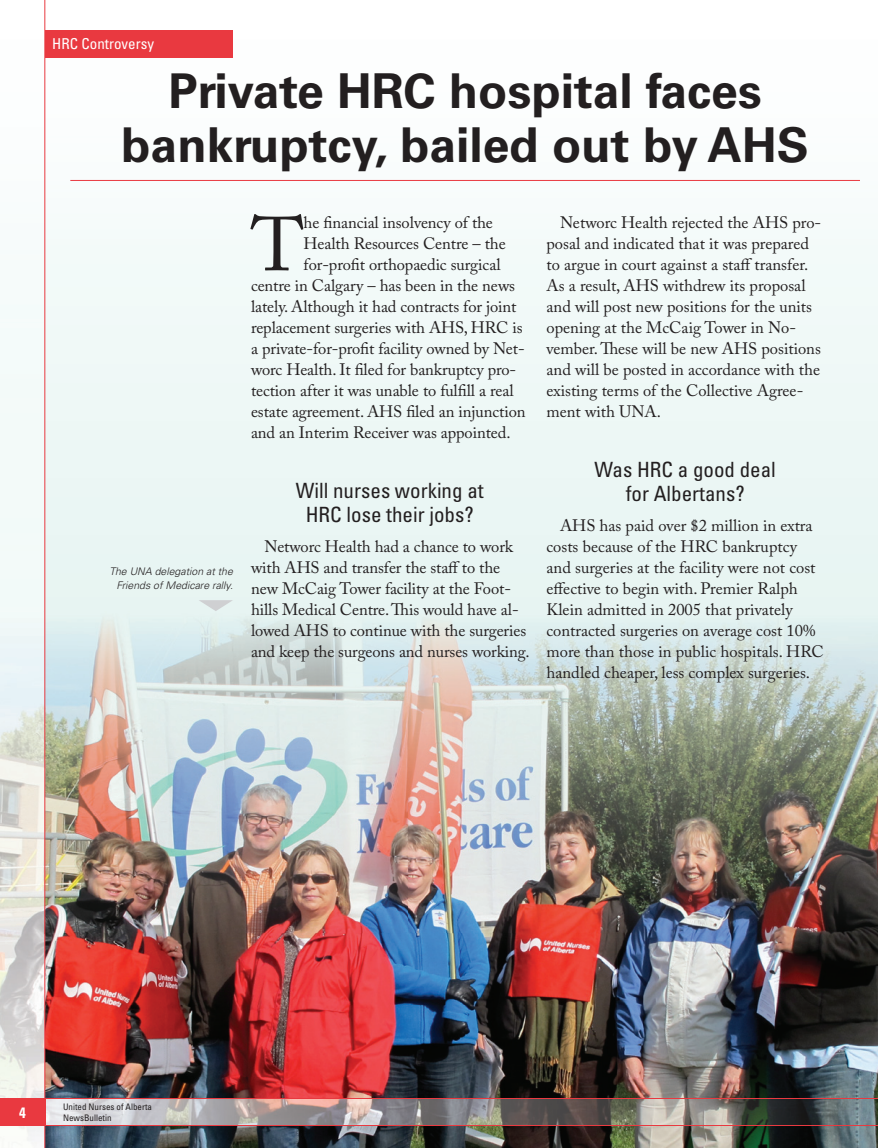
<style>
.page{position:relative;width:878px;height:1148px;background:#fff}
.page>*{position:absolute;margin:0;border:0;box-sizing:border-box;transform-origin:0 0}
.t1{font:75.6px "Adobe Caslon Pro";color:#231f20}
.t2{font:700 48px/54px "Univers";color:#231f20;text-align:center}
.t3{font:condensed 21px/24px "Univers";color:#231f20;text-align:center}
.t4{font:16.5px/21px "Adobe Caslon Pro";letter-spacing:-.005em;color:#231f20}
.t5{font:condensed 15px "Univers";color:#fff}
.t6{font:700 condensed 15px "Univers";color:#fff}
.t7{font:italic 300 10.5px/13.5px "Univers";color:#231f20;text-align:right}
.t8{font:condensed 9px/10.5px "Univers";color:#231f20}
</style>
<div class="page">
<div style="left:45px;top:241px;width:832px;height:371px;background:#edf7f5"></div>
<img style="left:46px;top:611px;width:832px;height:537px">
<img style="left:46px;top:57px;width:518px;height:184px">
<svg style="left:199px;top:600px;width:34px;height:11px"></svg>
<hr style="left:70px;top:180px;width:790px;height:1px;background:#e93940">
<img style="left:46px;top:1099px;width:831px;height:26px">
<hr style="left:0;top:1098px;width:878px;height:1px;background:#e93940">
<hr style="left:0;top:1125px;width:878px;height:1px;background:#e93940">
<img style="left:0;top:0;width:45px;height:1148px">
<hr style="left:0;top:1125px;width:45px;height:1px;background:#e93940">
<hr style="left:45px;top:0;width:1px;height:1148px;background:#e93940">
<div style="left:0;top:1098px;width:45px;height:27px;background:#e93940"></div>
<div style="left:45px;top:30px;width:188px;height:27px;background:#e93940"></div>
<svg style="left:391px;top:611px;width:18px;height:4px"></svg>
<p class="t5" style="left:52px;top:34px;width:103px">HRC Controversy</p>
<h2 class="t2" style="left:121px;top:64px;width:689px">Private HRC hospital faces bankruptcy, bailed out by AHS</h2>
<p class="t7" style="left:109px;top:564px;width:125px">The UNA delegation at the<br>Friends of Medicare rally.</p>
<h1 class="t1" style="left:251px;top:200px;width:55px">T</h1>
<p class="t4" style="left:303px;top:212px;width:191px">he financial insolvency of the</p>
<p class="t4" style="left:303px;top:233px;width:203px">Health Resources Centre – the</p>
<p class="t4" style="left:303px;top:254px;width:198px">for-profit orthopaedic surgical</p>
<p class="t4" style="left:251px;top:275px;width:265px">centre in Calgary – has been in the news</p>
<p class="t4" style="left:251px;top:296px;width:267px">lately. Although it had contracts for joint</p>
<p class="t4" style="left:251px;top:317px;width:273px">replacement surgeries with AHS, HRC is</p>
<p class="t4" style="left:251px;top:338px;width:275px">a private-for-profit facility owned by Net-</p>
<p class="t4" style="left:251px;top:359px;width:267px">worc Health. It filed for bankruptcy pro-</p>
<p class="t4" style="left:251px;top:380px;width:264px">tection after it was unable to fulfill a real</p>
<p class="t4" style="left:251px;top:401px;width:276px">estate agreement. AHS filed an injunction</p>
<p class="t4" style="left:251px;top:422px;width:261px">and an Interim Receiver was appointed.</p>
<p class="t3" style="left:296px;top:478px;width:189px">Will nurses working at<br>HRC lose their jobs?</p>
<p class="t4" style="left:251px;top:536px;width:280px;text-indent:13px">Networc Health had a chance to work with AHS and transfer the staff to the new McCaig Tower facility at the Foot&shy;hills Medical Centre. is would have al&shy;lowed AHS to continue with the surgeries and keep the surgeons and nurses working.</p>
<p class="t4" style="left:546px;top:212px;width:276px;text-indent:13px">Networc Health rejected the AHS pro&shy;posal and indicated that it was prepared to argue in court against a staff transfer.<br>As a result, AHS withdrew its proposal and will post new positions for the units opening at the McCaig Tower in No&shy;vember. ese will be new AHS positions and will be posted in accordance with the existing terms of the Collective Agree&shy;ment with UNA.</p>
<p class="t3" style="left:594px;top:457px;width:183px">Was HRC a good deal for Albertans?</p>
<p class="t4" style="left:546px;top:515px;width:279px;text-indent:13px">AHS has paid over $2 million in extra costs because of the HRC bankruptcy and surgeries at the facility were not cost effective to begin with. Premier Ralph Klein admitted in 2005 that privately contracted surgeries on average cost 10% more than those in public hospitals. HRC handled cheaper, less complex surgeries.</p>
<p class="t6" style="left:19px;top:1103px;width:8px">4</p>
<p class="t8" style="left:63px;top:1101px;width:90px">United Nurses of Alberta<br>NewsBulletin</p>
</div>
